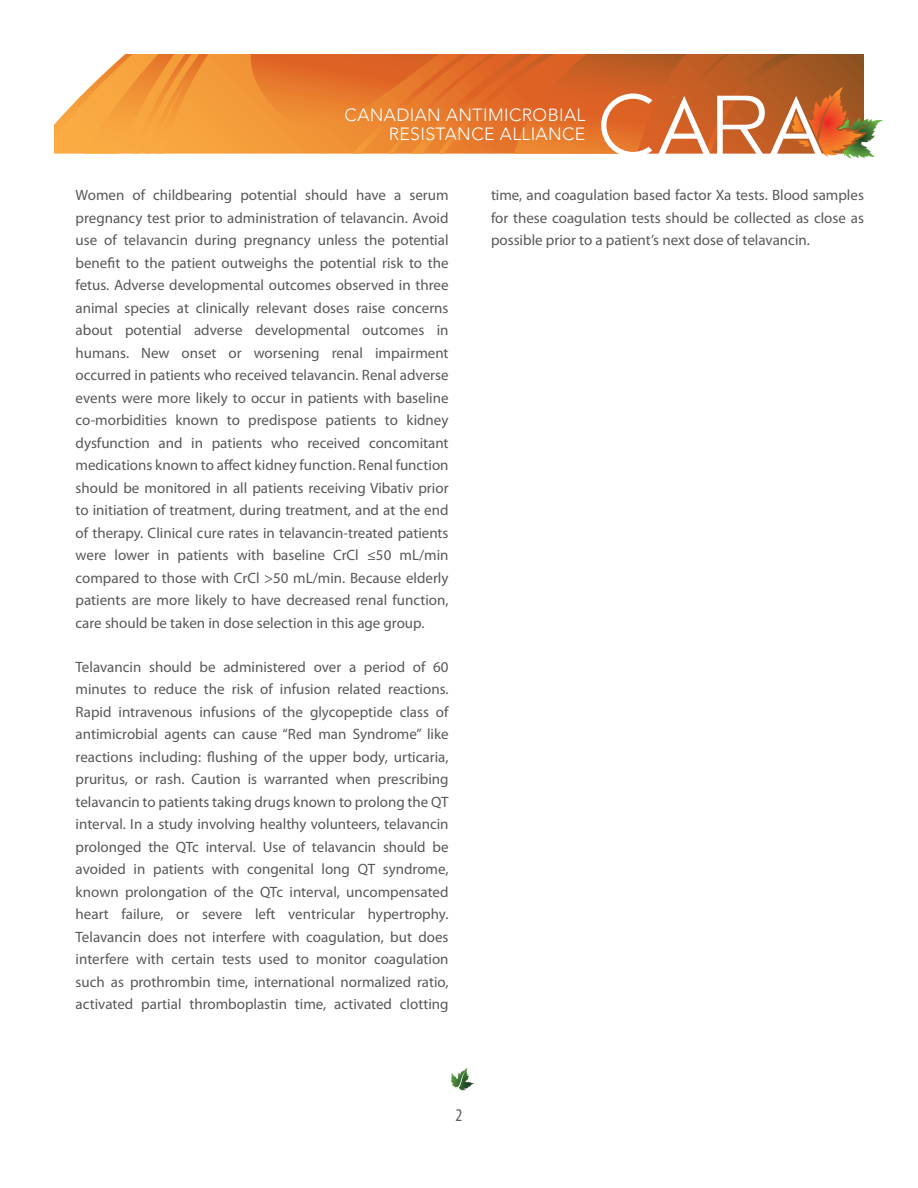
<style>
.page{position:relative;width:918px;height:1188px;background:#fff}
.page>*{position:absolute;margin:0;border:0;box-sizing:border-box;transform-origin:0 0}
.t1{font:condensed 18px "Myriad Pro";color:#5e6161}
.t2{font:300 17.55px/18.6px "Avenir";letter-spacing:.02em;color:#fff;text-align:right}
.Body_Copy{font:15px/22.5px "Myriad Pro";color:#57585a;text-align:justify}
</style>
<div class="page">
<svg style="left:800px;top:54px;width:76px;height:74px"></svg>
<svg style="left:54px;top:54px;width:746px;height:100px;background:#e58337"></svg>
<svg style="left:658px;top:96px;width:52px;height:58px"></svg>
<svg style="left:601px;top:94px;width:51px;height:60px"></svg>
<svg style="left:717px;top:87px;width:158px;height:72px"></svg>
<svg style="left:450px;top:1068px;width:24px;height:23px"></svg>
<p class="t2" style="left:345px;top:106px;width:242px">CANADIAN ANTIMICROBIAL<br>RESISTANCE ALLIANCE</p>
<p class="Body_Copy" style="left:76px;top:184px;width:375px">Women of childbearing potential should have a serum pregnancy test prior to administration of telavancin. Avoid use of telavancin during pregnancy unless the potential benefit to the patient outweighs the potential risk to the fetus. Adverse developmental outcomes observed in three animal species at clinically relevant doses raise concerns about potential adverse developmental outcomes in humans. New onset or worsening renal impairment occurred in patients who received telavancin. Renal adverse events were more likely to occur in patients with baseline co-morbidities known to predispose patients to kidney dysfunction and in patients who received concomitant medications known to affect kidney function. Renal function should be monitored in all patients receiving Vibativ prior to initiation of treatment, during treatment, and at the end of therapy. Clinical cure rates in telavancin-treated patients were lower in patients with baseline CrCl ≤50 mL/min compared to those with CrCl &gt;50 mL/min. Because elderly patients are more likely to have decreased renal function, care should be taken in dose selection in this age group.</p>
<p class="Body_Copy" style="left:76px;top:655px;width:375px">Telavancin should be administered over a period of 60 minutes to reduce the risk of infusion related reactions.<br>Rapid intravenous infusions of the glycopeptide class of antimicrobial agents can cause “Red man Syndrome” like reactions including: flushing of the upper body, urticaria, pruritus, or rash. Caution is warranted when prescribing telavancin to patients taking drugs known to prolong the QT interval. In a study involving healthy volunteers, telavancin prolonged the QTc interval. Use of telavancin should be avoided in patients with congenital long QT syndrome, known prolongation of the QTc interval, uncompensated heart failure, or severe left ventricular hypertrophy.<br>Telavancin does not interfere with coagulation, but does interfere with certain tests used to monitor coagulation such as prothrombin time, international normalized ratio, activated partial thromboplastin time, activated clotting</p>
<p class="Body_Copy" style="left:491px;top:184px;width:374px">time, and coagulation based factor Xa tests. Blood samples for these coagulation tests should be collected as close as possible prior to a patient’s next dose of telavancin.</p>
<p class="t1" style="left:456px;top:1104px;width:8px">2</p>
</div>
